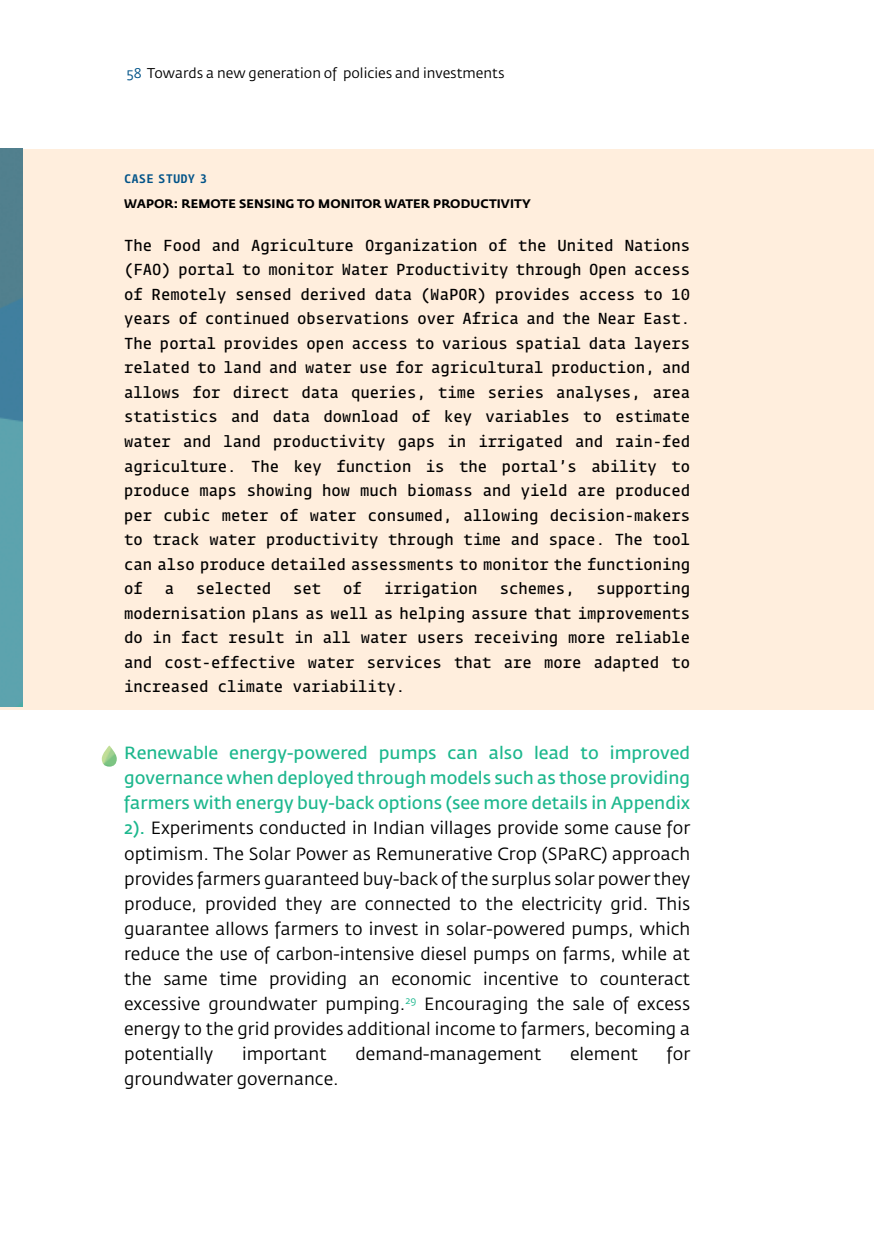
<style>
.page{position:relative;width:874px;height:1241px;background:#fff}
.page>*{position:absolute;margin:0;border:0;box-sizing:border-box;transform-origin:0 0}
.t1{font:17.5px/25px "Fedra Sans Std";color:#000;text-align:justify}
.t2{font:15.75px/24.5px "Fedra Mono";color:#000;text-align:justify}
.t3{font:14px "Fedra Sans Std";color:#000}
.t4{font:700 12.25px "Fedra Sans Std";letter-spacing:.01em;color:#000}
.t5{font:500 12.25px "Fedra Mono";letter-spacing:.005em;color:#005388}
.s1{color:#005388}
.s2{color:#1cb78d}
</style>
<div class="page">
<div style="left:0;top:149px;width:873px;height:560px;background:#fed"></div>
<img style="left:0;top:149px;width:22px;height:557px">
<img style="left:102px;top:745px;width:15px;height:21px">
<p class="t3" style="left:126px;top:65px;width:379px"><span class="s1">58</span> Towards a new generation of policies and investments</p>
<p class="t5" style="left:124px;top:171px;width:84px">CASE STUDY 3</p>
<p class="t4" style="left:124px;top:196px;width:408px">WAPOR: REMOTE SENSING TO MONITOR WATER PRODUCTIVITY</p>
<p class="t2" style="left:124px;top:233px;width:567px">The Food and Agriculture Organization of the United Nations (FAO) portal to monitor Water Productivity through Open access of Remotely sensed derived data (WaPOR) provides access to 10 years of continued observations over Africa and the Near East.<br>The portal provides open access to various spatial data layers related to land and water use for agricultural production, and allows for direct data queries, time series analyses, area statistics and data download of key variables to estimate water and land productivity gaps in irrigated and rain-fed agriculture. The key function is the portal’s ability to produce maps showing how much biomass and yield are produced per cubic meter of water consumed, allowing decision-makers to track water productivity through time and space. The tool can also produce detailed assessments to monitor the functioning of</p>
<p class="t2" style="left:124px;top:576px;width:567px;text-indent:472px">supporting modernisation plans as well as helping assure that improvements do in fact result in all water users receiving more reliable and cost-effective water services that are more adapted to increased climate variability.</p>
<p class="t2" style="left:165px;top:576px;width:11px">a</p>
<p class="t2" style="left:196px;top:576px;width:76px">selected</p>
<p class="t2" style="left:293px;top:576px;width:30px">set</p>
<p class="t2" style="left:343px;top:576px;width:20px">of</p>
<p class="t2" style="left:384px;top:576px;width:95px">irrigation</p>
<p class="t2" style="left:499px;top:576px;width:76px">schemes,</p>
<p class="t1" style="left:124px;top:740px;width:567px"><span class="s2">Renewable energy-powered pumps can also lead to improved governance when deployed through models such as those providing farmers with energy buy-back options (see more details in Appendix 2).</span> Experiments conducted in Indian villages provide some cause for optimism. The Solar Power as Remunerative Crop (SPaRC) approach provides farmers guaranteed buy-back of the surplus solar power they produce, provided they are connected to the electricity grid. This guarantee allows farmers to invest in solar-powered pumps, which reduce the use of carbon-intensive diesel pumps on farms, while at the same time providing an economic incentive to counteract excessive groundwater pumping.<sup>29</sup> Encouraging the sale of excess energy to the grid provides additional income to farmers, becoming a potentially</p>
<p class="t1" style="left:242px;top:1040px;width:86px">important</p>
<p class="t1" style="left:355px;top:1040px;width:187px">demand-management</p>
<p class="t1" style="left:570px;top:1040px;width:69px">element</p>
<p class="t1" style="left:666px;top:1040px;width:25px">for</p>
<p class="t1" style="left:124px;top:1066px;width:216px">groundwater governance.</p>
</div>
